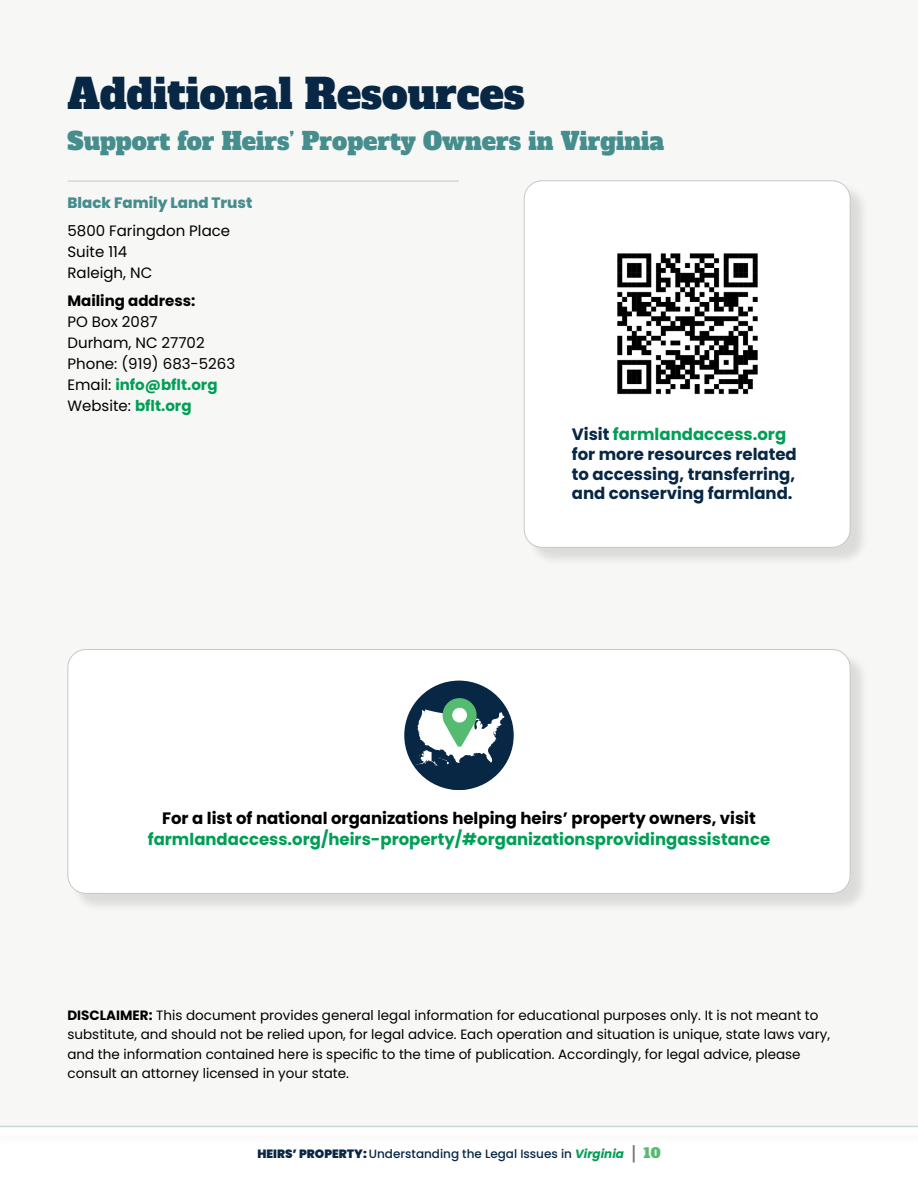
<style>
.page{position:relative;width:918px;height:1188px;background:#f7f8f6}
.page>*{position:absolute;margin:0;border:0;box-sizing:border-box;transform-origin:0 0}
.t1{font:40.5px "Alfa Slab One";color:#072744}
.t2{font:24px "Alfa Slab One";color:#468d8d}
.t3{font:700 16.5px/21px "Poppins";color:#009f55;text-align:center}
.t4{font:700 16.5px/19.8px "Poppins";color:#072744}
.addresses{font:15px "Poppins";color:#000}
.address_title{font:800 15px "Poppins";color:#468d8d}
.addresses-2{font:700 15px "Poppins";color:#009f55}
.addresses-3{font:700 15px "Poppins";color:#000}
.addresses-4{font:13.5px/19.5px "Poppins";color:#000}
.t5{font:500 12px "Poppins";color:#072744}
.s1{font-weight:400;color:#000}
.s2{font-weight:700;color:#009f55}
.s3{color:#009f55}
.s4{color:#000}
.s5{font-weight:700}
.s6{font-weight:900}
.s7{font-weight:700;font-style:italic;color:#009f55}
.s8{font-family:"Alfa Slab One";font-weight:400;font-size:13.5px;color:#767576}
.s9{font-family:"Alfa Slab One";font-weight:400;font-size:13.5px;color:#54bb70}
</style>
<div class="page">
<hr style="left:68px;top:181px;width:391px;height:1px;background:#c7c8ca">
<div style="left:526px;top:183px;width:343px;height:383px;background:#000;opacity:.11"></div>
<div style="left:524px;top:181px;width:326px;height:366px;background:#fff;border-radius:18px"></div>
<img style="left:617px;top:253px;width:141px;height:142px">
<div style="left:524px;top:180px;width:327px;height:368px;border:1px solid #c7c8ca;border-radius:18px"></div>
<div style="left:70px;top:652px;width:799px;height:260px;background:#000;opacity:.11"></div>
<div style="left:68px;top:650px;width:782px;height:243px;background:#fff;border-radius:18px"></div>
<div style="left:404px;top:681px;width:110px;height:109px;background:#072744;border-radius:50%"></div>
<svg style="left:415px;top:696px;width:89px;height:77px"></svg>
<div style="left:452px;top:708px;width:15px;height:15px;background:#fff;border-radius:50%"></div>
<div style="left:68px;top:649px;width:782px;height:245px;border:1px solid #c7c8ca;border-radius:18px"></div>
<div style="left:0;top:1126px;width:918px;height:62px;background:#fff"></div>
<hr style="left:0;top:1126px;width:918px;height:1px;background:#cbd7d8">
<p class="t1" style="left:68px;top:59px;width:459px">Additional Resources</p>
<p class="t2" style="left:68px;top:120px;width:598px">Support for Heirs’ Property Owners in Virginia</p>
<p class="address_title" style="left:68px;top:195px;width:186px">Black Family Land Trust</p>
<p class="addresses" style="left:68px;top:222px;width:164px">5800 Faringdon Place</p>
<p class="addresses" style="left:68px;top:243px;width:61px">Suite 114</p>
<p class="addresses" style="left:68px;top:264px;width:86px">Raleigh, NC</p>
<p class="addresses-3" style="left:68px;top:292px;width:129px">Mailing address:</p>
<p class="addresses" style="left:68px;top:313px;width:92px">PO Box 2087</p>
<p class="addresses" style="left:68px;top:334px;width:139px">Durham, NC 27702</p>
<p class="addresses" style="left:68px;top:355px;width:169px">Phone: (919) 683-5263</p>
<p class="addresses-2" style="left:68px;top:376px;width:152px"><span class="s1">Email:</span> info@bflt.org</p>
<p class="addresses" style="left:68px;top:397px;width:126px">Website: <span class="s2">bflt.org</span></p>
<p class="t4" style="left:572px;top:424px;width:227px">Visit <span class="s3">farmlandaccess.org </span>for more resources related to accessing, transferring, and conserving farmland.</p>
<p class="t3" style="left:148px;top:808px;width:624px"><span class="s4">For a list of national organizations helping heirs’ property owners, visit </span>farmlandaccess.org/heirs-property/#organizationsprovidingassistance</p>
<p class="addresses-4" style="left:68px;top:1005px;width:764px"><span class="s5">DISCLAIMER:</span> This document provides general legal information for educational purposes only. It is not meant to substitute, and should not be relied upon, for legal advice. Each operation and situation is unique, state laws vary, and the information contained here is specific to the time of publication. Accordingly, for legal advice, please consult an attorney licensed in your state.</p>
<p class="t5" style="left:257px;top:1147px;width:405px"><span class="s6">HEIRS’ PROPERTY:</span> Understanding the Legal Issues in <span class="s7">Virginia</span> <span class="s8">|</span> <span class="s9">10</span></p>
</div>
